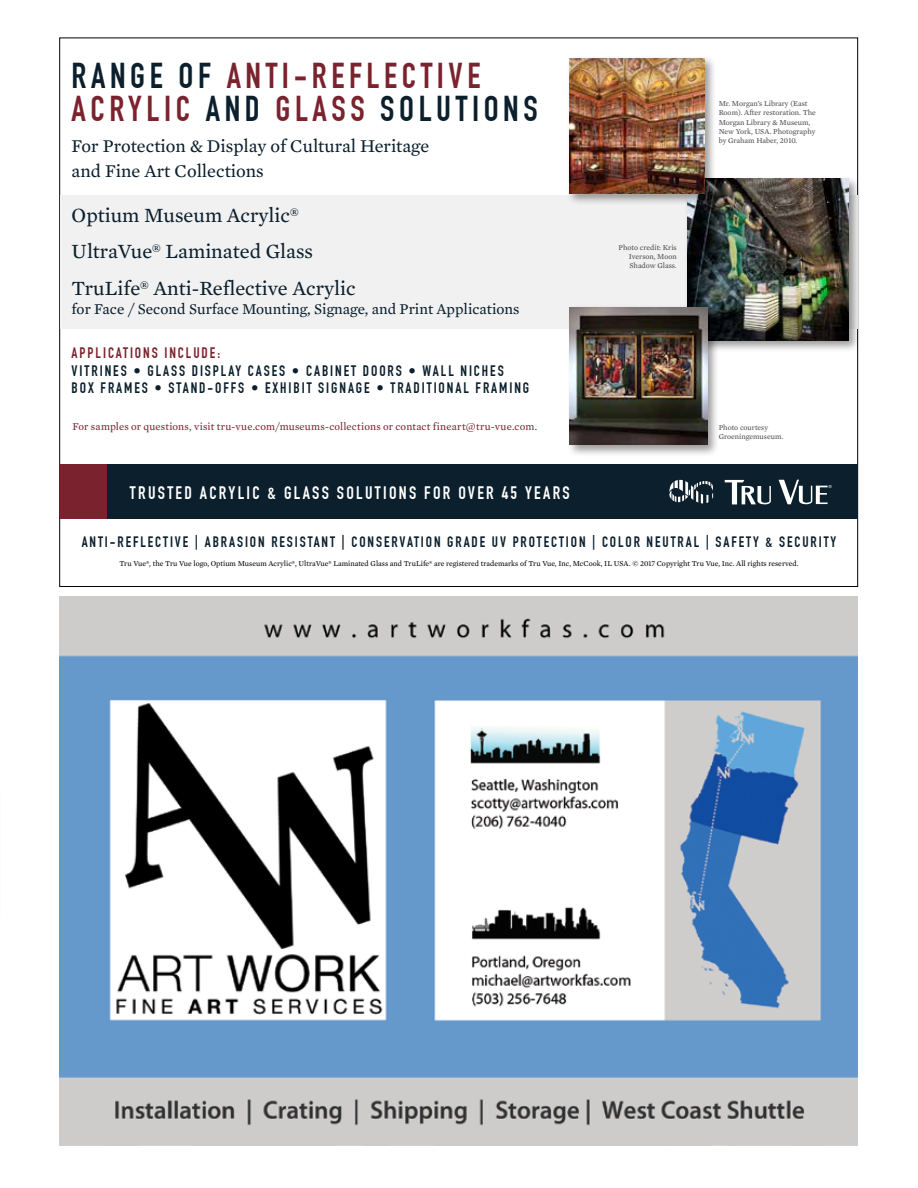
<style>
.page{position:relative;width:918px;height:1188px;background:#fff}
.page>*{position:absolute;margin:0;border:0;box-sizing:border-box;transform-origin:0 0}
.t1{font:700 35.1px/33.6px "DIN Condensed";letter-spacing:.13em;color:#7a232e}
.t2{font:20.55px/36.8px "Mercury Text G2";color:#0b1f2c}
.t3{font:18.3px/24.5px "Mercury Text G2";color:#0b1f2c}
.t4{font:700 17.7px "DIN Condensed";letter-spacing:.13em;color:#fff}
.t5{font:15.3px "Mercury Text G2";color:#0b1f2c}
.t6{font:700 14.85px/17.4px "DIN Condensed";letter-spacing:.13em;color:#0b1f2c}
.t7{font:700 14.85px "DIN Condensed";letter-spacing:.13em;color:#7a232e}
.t8{font:700 14.7px "DIN Condensed";letter-spacing:.13em;color:#0b1f2c}
.t9{font:10.65px "Mercury Text G2";letter-spacing:.015em;color:#7a232e}
.t10{font:7.65px/9.1px "Mercury Text G2";color:#4a4a4b}
.t11{font:7.65px "Mercury Text G2";color:#000}
.s1{color:#0b1f2c}
</style>
<div class="page">
<img style="left:60px;top:597px;width:797px;height:548px">
<div style="left:60px;top:464px;width:798px;height:55px;background:#0b1f2c"></div>
<div style="left:60px;top:195px;width:798px;height:134px;background:#f1f1f2"></div>
<div style="left:60px;top:464px;width:47px;height:55px;background:#7a232e"></div>
<svg style="left:779px;top:480px;width:53px;height:24px"></svg>
<svg style="left:725px;top:480px;width:46px;height:25px"></svg>
<svg style="left:669px;top:480px;width:44px;height:23px"></svg>
<div style="left:684px;top:176px;width:177px;height:176px;background:#000;opacity:.4"></div>
<img style="left:687px;top:179px;width:162px;height:161px">
<div style="left:567px;top:304px;width:152px;height:153px;background:#000;opacity:.4"></div>
<img style="left:570px;top:307px;width:137px;height:138px">
<div style="left:566px;top:55px;width:150px;height:150px;background:#000;opacity:.4"></div>
<img style="left:569px;top:58px;width:135px;height:135px">
<h1 class="t1" style="left:72px;top:59px;width:468px"><span class="s1">RANGE OF</span> ANTI-REFLECTIVE<br>ACRYLIC <span class="s1">AND</span> GLASS <span class="s1">SOLUTIONS</span></h1>
<h3 class="t3" style="left:72px;top:134px;width:359px">For Protection &amp; Display of Cultural Heritage and Fine Art Collections</h3>
<h2 class="t2" style="left:72px;top:197px;width:286px">Optium Museum Acrylic®<br>UltraVue® Laminated Glass<br>TruLife® Anti-Reflective Acrylic</h2>
<h3 class="t5" style="left:72px;top:299px;width:449px">for Face / Second Surface Mounting, Signage, and Print Applications</h3>
<h3 class="t7" style="left:72px;top:345px;width:150px">APPLICATIONS INCLUDE:</h3>
<h3 class="t6" style="left:72px;top:362px;width:459px">VITRINES • GLASS DISPLAY CASES • CABINET DOORS • WALL NICHES<br>BOX FRAMES • STAND-OFFS • EXHIBIT SIGNAGE • TRADITIONAL FRAMING</h3>
<h3 class="t9" style="left:72px;top:420px;width:466px">For samples or questions, visit tru-vue.com/museums-collections or contact fineart@tru-vue.com.</h3>
<p class="t10" style="left:629px;top:243px;width:49px;text-align:justify;text-indent:-10px">Photo credit: Kris Iverson, Moon Shadow Glass.</p>
<p class="t10" style="left:719px;top:99px;width:99px">Mr. Morgan’s Library (East<br>Room). After restoration. The<br>Morgan Library &amp; Museum,<br>New York, USA. Photography by Graham Haber, 2010.</p>
<p class="t10" style="left:719px;top:423px;width:66px">Photo courtesy<br>Groeningemuseum.</p>
<h3 class="t4" style="left:130px;top:483px;width:441px">TRUSTED ACRYLIC &amp; GLASS SOLUTIONS FOR OVER 45 YEARS</h3>
<h3 class="t8" style="left:82px;top:533px;width:756px">ANTI-REFLECTIVE | ABRASION RESISTANT | CONSERVATION GRADE UV PROTECTION | COLOR NEUTRAL | SAFETY &amp; SECURITY</h3>
<p class="t11" style="left:119px;top:559px;width:681px">Tru Vue®, the Tru Vue logo, Optium Museum Acrylic®, UltraVue® Laminated Glass and TruLife® are registered trademarks of Tru Vue, Inc, McCook, IL USA. © 2017 Copyright Tru Vue, Inc. All rights reserved.</p>
</div>
